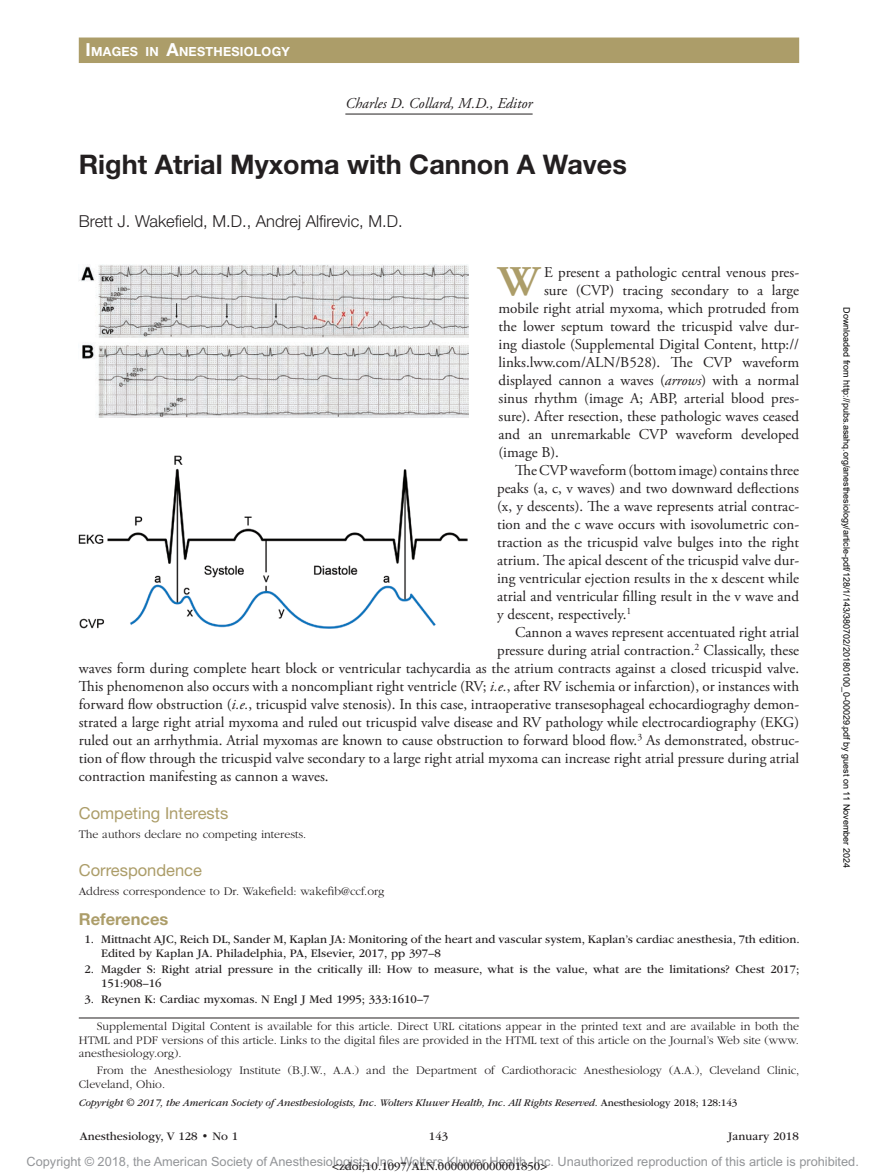
<style>
.page{position:relative;width:878px;height:1175px;background:#fff}
.page>*{position:absolute;margin:0;border:0;box-sizing:border-box;transform-origin:0 0}
.t1{font:700 42.15px "Adobe Garamond Pro";color:#ac9d69}
.t2{font:700 27px "Helvetica Neue LT Std";color:#231f20}
.t3{font:300 16.5px "Helvetica Neue LT Std";color:#231f20}
.t4{font:16.5px "Helvetica Neue LT Std";color:#ac9d69}
.t5{font:700 16.5px "Helvetica Neue LT Std";color:#ac9d69}
.t6{font:15px "Adobe Garamond Pro";color:#231f20}
.t7{font:italic 15px "Adobe Garamond Pro";color:#231f20}
.t8{font:12.75px "Arial MT Std";color:#939598}
.t9{font:700 12.6px "Helvetica Neue LT Std";letter-spacing:.02em;color:#fff}
.t10{font:300 12px/13.5px "ITC Garamond Std";color:#231f20}
.t11{font:12px/13.5px "ITC Garamond Std";color:#231f20}
.t12{font:italic 10.5px "ITC Garamond Std";letter-spacing:-.01em;color:#231f20}
.t13{font:9px "Arial";color:#000}
.s1{font-size:18px}
.s2{font-style:italic}
.s3{font-style:normal}
</style>
<div class="page">
<hr style="left:345px;top:114px;width:187px;height:1px;background:#231f20">
<img style="left:79px;top:265px;width:389px;height:153px">
<hr style="left:79px;top:1017px;width:720px;height:1px;background:#231f20">
<img style="left:79px;top:455px;width:388px;height:174px">
<div style="left:79px;top:38px;width:720px;height:25px;background:#ac9d69"></div>
<p class="t9" style="left:86px;top:43px;width:206px"><span class="s1">I</span>MAGES IN <span class="s1">A</span>NESTHESIOLOGY</p>
<p class="t7" style="left:345px;top:95px;width:189px">Charles D. Collard, M.D., Editor</p>
<h2 class="t2" style="left:79px;top:148px;width:549px">Right Atrial Myxoma with Cannon A Waves</h2>
<p class="t3" style="left:79px;top:211px;width:325px">Brett J. Wakefield, M.D., Andrej Alfirevic, M.D.</p>
<h1 class="t1" style="left:498px;top:257px;width:42px">W</h1>
<p class="t6" style="left:544px;top:263px;width:256px">E present a pathologic central venous pres-</p>
<p class="t6" style="left:544px;top:281px;width:256px">sure (CVP) tracing secondary to a large</p>
<p class="t6" style="left:498px;top:299px;width:302px">mobile right atrial myxoma, which protruded from</p>
<p class="t6" style="left:498px;top:317px;width:302px">the lower septum toward the tricuspid valve dur-</p>
<p class="t6" style="left:498px;top:335px;width:302px">ing diastole (Supplemental Digital Content, http://</p>
<p class="t6" style="left:498px;top:353px;width:302px">links.lww.com/ALN/B528). The CVP waveform</p>
<p class="t6" style="left:498px;top:371px;width:302px">displayed cannon a waves (<span class="s2">arrows</span>) with a normal</p>
<p class="t6" style="left:498px;top:389px;width:302px">sinus rhythm (image A; ABP, arterial blood pres-</p>
<p class="t6" style="left:498px;top:407px;width:302px">sure). After resection, these pathologic waves ceased</p>
<p class="t6" style="left:498px;top:425px;width:302px">and an unremarkable CVP waveform developed</p>
<p class="t6" style="left:498px;top:443px;width:62px">(image B).</p>
<p class="t6" style="left:515px;top:461px;width:285px">The CVP waveform (bottom image) contains three</p>
<p class="t6" style="left:497px;top:479px;width:303px">peaks (a, c, v waves) and two downward deflections</p>
<p class="t6" style="left:497px;top:497px;width:303px">(x, y descents). The a wave represents atrial contrac-</p>
<p class="t6" style="left:497px;top:515px;width:303px">tion and the c wave occurs with isovolumetric con-</p>
<p class="t6" style="left:497px;top:533px;width:303px">traction as the tricuspid valve bulges into the right</p>
<p class="t6" style="left:497px;top:551px;width:303px">atrium. The apical descent of the tricuspid valve dur-</p>
<p class="t6" style="left:497px;top:569px;width:303px">ing ventricular ejection results in the x descent while</p>
<p class="t6" style="left:497px;top:587px;width:303px">atrial and ventricular filling result in the v wave and</p>
<p class="t6" style="left:497px;top:605px;width:136px">y descent, respectively.<sup>1</sup></p>
<p class="t6" style="left:515px;top:623px;width:285px">Cannon a waves represent accentuated right atrial</p>
<p class="t6" style="left:497px;top:641px;width:303px">pressure during atrial contraction.<sup>2</sup> Classically, these</p>
<p class="t6" style="left:79px;top:659px;width:722px">waves form during complete heart block or ventricular tachycardia as the atrium contracts against a closed tricuspid valve.</p>
<p class="t6" style="left:79px;top:677px;width:722px">This phenomenon also occurs with a noncompliant right ventricle (RV; <span class="s2">i.e.</span>, after RV ischemia or infarction), or instances with</p>
<p class="t6" style="left:79px;top:695px;width:721px">forward flow obstruction (<span class="s2">i.e.</span>, tricuspid valve stenosis). In this case, intraoperative transesophageal echocardiograghy demon-</p>
<p class="t6" style="left:79px;top:713px;width:721px">strated a large right atrial myxoma and ruled out tricuspid valve disease and RV pathology while electrocardiography (EKG)</p>
<p class="t6" style="left:79px;top:731px;width:722px">ruled out an arrhythmia. Atrial myxomas are known to cause obstruction to forward blood flow.<sup>3</sup> As demonstrated, obstruc-</p>
<p class="t6" style="left:79px;top:749px;width:721px">tion of flow through the tricuspid valve secondary to a large right atrial myxoma can increase right atrial pressure during atrial</p>
<p class="t6" style="left:79px;top:767px;width:251px">contraction manifesting as cannon a waves.</p>
<p class="t4" style="left:79px;top:803px;width:151px">Competing Interests</p>
<p class="t10" style="left:79px;top:827px;width:229px">The authors declare no competing interests.</p>
<p class="t4" style="left:79px;top:860px;width:125px">Correspondence</p>
<p class="t10" style="left:79px;top:884px;width:307px">Address correspondence to Dr. Wakefield: wakefib@ccf.org</p>
<p class="t5" style="left:79px;top:909px;width:91px">References</p>
<p class="t11" style="left:101px;top:932px;width:700px;text-indent:-16px">1. Mittnacht AJC, Reich DL, Sander M, Kaplan JA: Monitoring of the heart and vascular system, Kaplan’s cardiac anesthesia, 7th edition.<br>Edited by Kaplan JA. Philadelphia, PA, Elsevier, 2017, pp 397–8</p>
<p class="t11" style="left:101px;top:962px;width:700px;text-indent:-16px">2. Magder S: Right atrial pressure in the critically ill: How to measure, what is the value, what are the limitations? Chest 2017;<br>151:908–16</p>
<p class="t11" style="left:85px;top:992px;width:346px">3. Reynen K: Cardiac myxomas. N Engl J Med 1995; 333:1610–7</p>
<p class="t10" style="left:79px;top:1020px;width:722px;text-align:justify;text-indent:18px">Supplemental Digital Content is available for this article. Direct URL citations appear in the printed text and are available in both the HTML and PDF versions of this article. Links to the digital files are provided in the HTML text of this article on the Journal’s Web site (www. anesthesiology.org).</p>
<p class="t10" style="left:79px;top:1064px;width:722px;text-indent:18px">From the Anesthesiology Institute (B.J.W., A.A.) and the Department of Cardiothoracic Anesthesiology (A.A.), Cleveland Clinic,<br>Cleveland, Ohio.</p>
<p class="t12" style="left:79px;top:1096px;width:660px">Copyright © 2017, the American Society of Anesthesiologists, Inc. Wolters Kluwer Health, Inc. All Rights Reserved. <span class="s3">Anesthesiology 2018; 128:143</span></p>
<p class="t11" style="left:80px;top:1130px;width:160px">Anesthesiology, V 128 • No 1</p>
<p class="t11" style="left:429px;top:1130px;width:21px">143</p>
<p class="t11" style="left:728px;top:1130px;width:72px">January 2018</p>
<p class="t13" style="left:850px;top:307px;width:562px;rotate:90deg">Downloaded from http://pubs.asahq.org/anesthesiology/article-pdf/128/1/143/380702/20180100_0-00029.pdf by guest on 11 November 2024</p>
<p class="t8" style="left:27px;top:1154px;width:833px">Copyright © 2018, the American Society of Anesthesiologists, Inc. Wolters Kluwer Health, Inc. Unauthorized reproduction of this article is prohibited.</p>
<p class="t11" style="left:332px;top:1159px;width:216px">&lt;zdoi;10.1097/ALN.0000000000001850&gt;</p>
</div>
